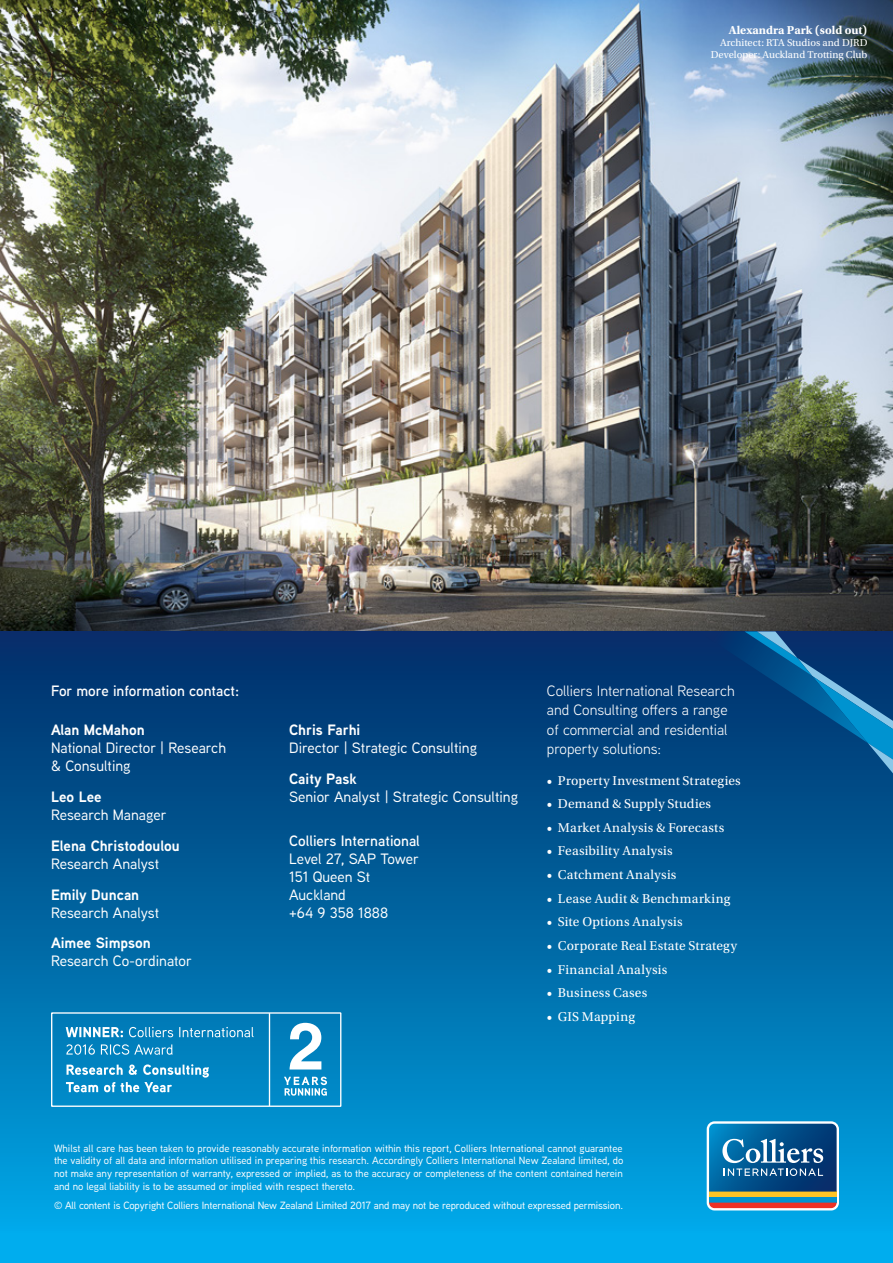
<style>
.page{position:relative;width:893px;height:1263px;background:#fff}
.page>*{position:absolute;margin:0;border:0;box-sizing:border-box;transform-origin:0 0}
.t1{font:500 15px/18px "Aaux Next";color:#fff}
.t2{font:15px/19.5px "Aaux Next";color:#fff}
.t3{font:700 15px "Aaux Next";color:#fff}
.t4{font:600 15px "Aaux Next";color:#fff}
.t5{font:13.5px "Utopia Std";letter-spacing:.015em;color:#fff}
.t6{font:700 12px "Utopia Std";color:#fff}
.t7{font:500 10.5px/12.6px "Aaux Next";letter-spacing:-.01em;color:#fff;text-align:justify}
.t8{font:10.5px/12px "Utopia Std";color:#fff;text-align:right}
</style>
<div class="page">
<img style="left:0;top:0;width:893px;height:631px">
<div style="left:0;top:631px;width:893px;height:632px;background:linear-gradient(to bottom,#012b65,#00aded)"></div>
<svg style="left:698px;top:631px;width:195px;height:142px;background:#064984"></svg>
<svg style="left:707px;top:1121px;width:132px;height:89px;background:#457697"></svg>
<svg style="left:66px;top:1064px;width:143px;height:28px;background:#3fa3d2"></svg>
<svg style="left:66px;top:1044px;width:107px;height:11px"></svg>
<svg style="left:66px;top:1027px;width:188px;height:10px;background:#54a7d0"></svg>
<svg style="left:284px;top:1077px;width:43px;height:19px"></svg>
<svg style="left:290px;top:1023px;width:31px;height:46px"></svg>
<div style="left:51px;top:1012px;width:290px;height:95px;border:1px solid #fff"></div>
<hr style="left:269px;top:1013px;width:1px;height:93px;background:#fff">
<p class="t6" style="left:729px;top:23px;width:140px">Alexandra Park (sold out)</p>
<p class="t8" style="left:711px;top:37px;width:158px">Architect: RTA Studios and DJRD<br>Developer: Auckland Trotting Club</p>
<h1 class="t4" style="left:51px;top:680px;width:190px">For more information contact:</h1>
<h1 class="t3" style="left:51px;top:719px;width:95px">Alan McMahon</h1>
<h1 class="t1" style="left:51px;top:738px;width:177px">National Director | Research &amp; Consulting</h1>
<h1 class="t3" style="left:51px;top:786px;width:52px">Leo Lee</h1>
<h1 class="t1" style="left:51px;top:805px;width:117px">Research Manager</h1>
<h1 class="t3" style="left:51px;top:835px;width:130px">Elena Christodoulou</h1>
<h1 class="t1" style="left:51px;top:854px;width:110px">Research Analyst</h1>
<h1 class="t3" style="left:51px;top:884px;width:90px">Emily Duncan</h1>
<h1 class="t1" style="left:51px;top:903px;width:110px">Research Analyst</h1>
<h1 class="t3" style="left:51px;top:932px;width:101px">Aimee Simpson</h1>
<h1 class="t1" style="left:51px;top:951px;width:142px">Research Co-ordinator</h1>
<h1 class="t3" style="left:289px;top:719px;width:73px">Chris Farhi</h1>
<h1 class="t1" style="left:289px;top:738px;width:189px">Director | Strategic Consulting</h1>
<h1 class="t3" style="left:289px;top:768px;width:69px">Caity Pask</h1>
<h1 class="t1" style="left:289px;top:787px;width:230px">Senior Analyst | Strategic Consulting</h1>
<h1 class="t4" style="left:289px;top:830px;width:132px">Colliers International</h1>
<h1 class="t1" style="left:289px;top:849px;width:131px">Level 27, SAP Tower<br>151 Queen St<br>Auckland<br>+64 9 358 1888</h1>
<h1 class="t2" style="left:547px;top:680px;width:189px">Colliers International Research and Consulting offers a range of commercial and residential property solutions:</h1>
<p class="t5" style="left:547px;top:773px;width:195px">• Property Investment Strategies</p>
<p class="t5" style="left:547px;top:796px;width:166px">• Demand &amp; Supply Studies</p>
<p class="t5" style="left:547px;top:820px;width:179px">• Market Analysis &amp; Forecasts</p>
<p class="t5" style="left:547px;top:844px;width:127px">• Feasibility Analysis</p>
<p class="t5" style="left:547px;top:867px;width:131px">• Catchment Analysis</p>
<p class="t5" style="left:547px;top:891px;width:185px">• Lease Audit &amp; Benchmarking</p>
<p class="t5" style="left:547px;top:915px;width:137px">• Site Options Analysis</p>
<p class="t5" style="left:547px;top:938px;width:192px">• Corporate Real Estate Strategy</p>
<p class="t5" style="left:547px;top:962px;width:122px">• Financial Analysis</p>
<p class="t5" style="left:547px;top:985px;width:102px">• Business Cases</p>
<p class="t5" style="left:547px;top:1009px;width:90px">• GIS Mapping</p>
<p class="t7" style="left:54px;top:1141px;width:571px">Whilst all care has been taken to provide reasonably accurate information within this report, Colliers International cannot guarantee the validity of all data and information utilised in preparing this research. Accordingly Colliers International New Zealand limited, do not make any representation of warranty, expressed or implied, as to the accuracy or completeness of the content contained herein and no legal liability is to be assumed or implied with respect thereto.</p>
<p class="t7" style="left:54px;top:1199px;width:571px">© All content is Copyright Colliers International New Zealand Limited 2017 and may not be reproduced without expressed permission.</p>
</div>
